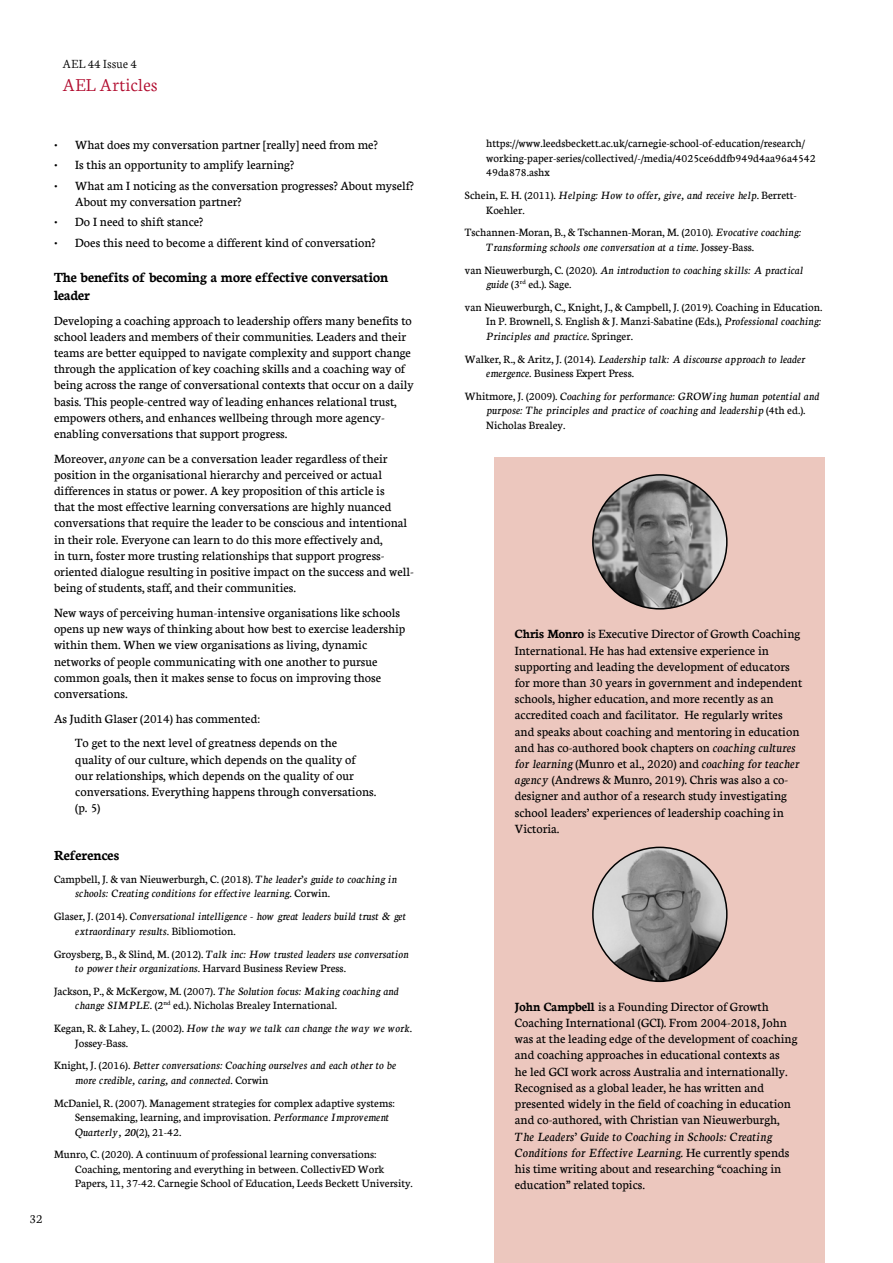
<style>
.page{position:relative;width:893px;height:1263px;background:#fff}
.page>*{position:absolute;margin:0;border:0;box-sizing:border-box;transform-origin:0 0}
.t1{font:300 19.5px "Neuton";color:#b10b2e}
.t2{font:700 15px/18px "Neuton";color:#000}
.t3{font:13.5px/16.2px "Neuton";color:#000}
.t4{font:300 13.35px "Neuton";color:#000}
.t5{font:italic 12px/14.4px "Neuton";color:#000}
.t6{font:12px/14.4px "Neuton";color:#000}
.s1{font-style:italic}
.s2{font-style:normal}
.s3{font-weight:700}
</style>
<div class="page">
<div style="left:495px;top:457px;width:330px;height:806px;background:#ecc7be"></div>
<img style="left:593px;top:475px;width:134px;height:134px;border-radius:67px">
<img style="left:593px;top:847px;width:134px;height:134px;border-radius:67px">
<p class="t4" style="left:62px;top:55px;width:76px">AEL 44 Issue 4</p>
<h1 class="t1" style="left:63px;top:72px;width:96px">AEL Articles</h1>
<p class="t4" style="left:30px;top:1210px;width:14px">32</p>
<p class="t3" style="left:54px;top:136px;width:325px">• What does my conversation partner [really] need from me?</p>
<p class="t3" style="left:54px;top:156px;width:242px">• Is this an opportunity to amplify learning?</p>
<p class="t3" style="left:75px;top:177px;width:340px;text-indent:-21px">• What am I noticing as the conversation progresses? About myself?<br>About my conversation partner?</p>
<p class="t3" style="left:54px;top:213px;width:151px">• Do I need to shift stance?</p>
<p class="t3" style="left:54px;top:234px;width:323px">• Does this need to become a different kind of conversation?</p>
<p class="t2" style="left:54px;top:267px;width:336px">The benefits of becoming a more effective conversation leader</p>
<p class="t3" style="left:54px;top:312px;width:361px">Developing a coaching approach to leadership offers many benefits to school leaders and members of their communities. Leaders and their teams are better equipped to navigate complexity and support change through the application of key coaching skills and a coaching way of being across the range of conversational contexts that occur on a daily basis. This people-centred way of leading enhances relational trust, empowers others, and enhances wellbeing through more agency&shy;enabling conversations that support progress.</p>
<p class="t3" style="left:54px;top:450px;width:361px">Moreover, <span class="s1">anyone</span> can be a conversation leader regardless of their position in the organisational hierarchy and perceived or actual differences in status or power. A key proposition of this article is<br>that the most effective learning conversations are highly nuanced conversations that require the leader to be conscious and intentional in their role. Everyone can learn to do this more effectively and,<br>in turn, foster more trusting relationships that support progress&shy;oriented dialogue resulting in positive impact on the success and well&shy;being of students, staff, and their communities.</p>
<p class="t3" style="left:54px;top:604px;width:353px">New ways of perceiving human-intensive organisations like schools opens up new ways of thinking about how best to exercise leadership within them. When we view organisations as living, dynamic networks of people communicating with one another to pursue common goals, then it makes sense to focus on improving those conversations.</p>
<p class="t3" style="left:75px;top:705px;width:263px;line-height:24.8px;text-indent:-21px">As Judith Glaser (2014) has commented:<br>To get to the next level of greatness depends on the</p>
<p class="t3" style="left:75px;top:751px;width:303px">quality of our culture, which depends on the quality of our relationships, which depends on the quality of our conversations. Everything happens through conversations. (p. 5)</p>
<p class="t2" style="left:54px;top:845px;width:67px">References</p>
<p class="t5" style="left:75px;top:872px;width:323px;text-indent:-21px"><span class="s2">Campbell, J. &amp; van Nieuwerburgh, C. (2018).</span> The leader’s guide to coaching in schools: Creating conditions for effective learning<span class="s2">. Corwin.</span></p>
<p class="t5" style="left:75px;top:909px;width:332px;text-indent:-21px"><span class="s2">Glaser, J. (2014).</span> Conversational intelligence - how great leaders build trust &amp; get extraordinary results<span class="s2">. Bibliomotion.</span></p>
<p class="t5" style="left:75px;top:946px;width:335px;text-indent:-21px"><span class="s2">Groysberg, B., &amp; Slind, M. (2012).</span> Talk inc: How trusted leaders use conversation to power their organizations<span class="s2">. Harvard Business Review Press.</span></p>
<p class="t6" style="left:75px;top:983px;width:325px;text-indent:-21px">Jackson, P., &amp; McKergow, M. (2007). <span class="s1">The Solution focus: Making coaching and change SIMPLE</span>. (2<sup>nd</sup> ed.). Nicholas Brealey International.</p>
<p class="t6" style="left:75px;top:1021px;width:339px;text-indent:-21px">Kegan, R. &amp; Lahey, L. (2002). <span class="s1">How the way we talk can change the way we work</span>.<br>Jossey-Bass.</p>
<p class="t5" style="left:75px;top:1058px;width:322px;text-indent:-21px"><span class="s2">Knight, J. (2016).</span> Better conversations: Coaching ourselves and each other to be more credible, caring, and connected<span class="s2">. Corwin</span></p>
<p class="t6" style="left:75px;top:1095px;width:321px;text-indent:-21px">McDaniel, R. (2007). Management strategies for complex adaptive systems:<br>Sensemaking, learning, and improvisation. <span class="s1">Performance Improvement<br>Quarterly, 20</span>(2), 21-42.</p>
<p class="t6" style="left:75px;top:1147px;width:339px;text-indent:-21px">Munro, C. (2020). A continuum of professional learning conversations:<br>Coaching, mentoring and everything in between. CollectivED Work<br>Papers, 11, 37-42. Carnegie School of Education, Leeds Beckett University.</p>
<p class="t6" style="left:486px;top:136px;width:331px">https://www.leedsbeckett.ac.uk/carnegie-school-of-education/research/ working-paper-series/collectived/-/media/4025ce6ddfb949d4aa96a4542<br>49da878.ashx</p>
<p class="t5" style="left:486px;top:188px;width:312px;text-indent:-21px"><span class="s2">Schein, E. H. (2011).</span> Helping: How to offer, give, and receive help<span class="s2">. Berrett-<br>Koehler.</span></p>
<p class="t5" style="left:486px;top:225px;width:317px;text-indent:-21px"><span class="s2">Tschannen-Moran, B., &amp; Tschannen-Moran, M. (2010).</span> Evocative coaching:<br>Transforming schools one conversation at a time<span class="s2">. Jossey-Bass.</span></p>
<p class="t5" style="left:486px;top:263px;width:318px;text-indent:-21px"><span class="s2">van Nieuwerburgh, C. (2020).</span> An introduction to coaching skills: A practical guide <span class="s2">(3</span><sup>rd</sup> <span class="s2">ed.). Sage.</span></p>
<p class="t6" style="left:486px;top:300px;width:338px;text-align:justify;text-indent:-21px">van Nieuwerburgh, C., Knight, J., &amp; Campbell, J. (2019). Coaching in Education.<br>In P. Brownell, S. English &amp; J. Manzi-Sabatine (Eds.), <span class="s1">Professional coaching:<br>Principles and practice.</span> Springer.</p>
<p class="t5" style="left:486px;top:352px;width:320px;text-indent:-21px"><span class="s2">Walker, R., &amp; Aritz, J. (2014).</span> Leadership talk: A discourse approach to leader emergence<span class="s2">. Business Expert Press.</span></p>
<p class="t5" style="left:486px;top:389px;width:335px;text-indent:-21px"><span class="s2">Whitmore, J. (2009).</span> Coaching for performance: GROWing human potential and purpose: The principles and practice of coaching and leadership <span class="s2">(4th ed.).<br>Nicholas Brealey.</span></p>
<p class="t3" style="left:515px;top:625px;width:289px"><span class="s3">Chris Monro</span> is Executive Director of Growth Coaching International. He has had extensive experience in supporting and leading the development of educators for more than 30 years in government and independent schools, higher education, and more recently as an accredited coach and facilitator. He regularly writes and speaks about coaching and mentoring in education and has co-authored book chapters on <span class="s1">coaching cultures for learning</span> (Munro et al., 2020) and <span class="s1">coaching for teacher agency</span> (Andrews &amp; Munro, 2019). Chris was also a co&shy;designer and author of a research study investigating school leaders’ experiences of leadership coaching in Victoria.</p>
<p class="t3" style="left:515px;top:998px;width:284px"><span class="s3">John Campbell</span> is a Founding Director of Growth Coaching International (GCI). From 2004-2018, John was at the leading edge of the development of coaching and coaching approaches in educational contexts as<br>he led GCI work across Australia and internationally.<br>Recognised as a global leader, he has written and presented widely in the field of coaching in education and co-authored, with Christian van Nieuwerburgh,</p>
<p class="t3" style="left:515px;top:1127px;width:276px"><span class="s1">The Leaders’ Guide to Coaching in Schools: Creating Conditions for Effective Learning</span>. He currently spends his time writing about and researching “coaching in education” related topics.</p>
</div>
